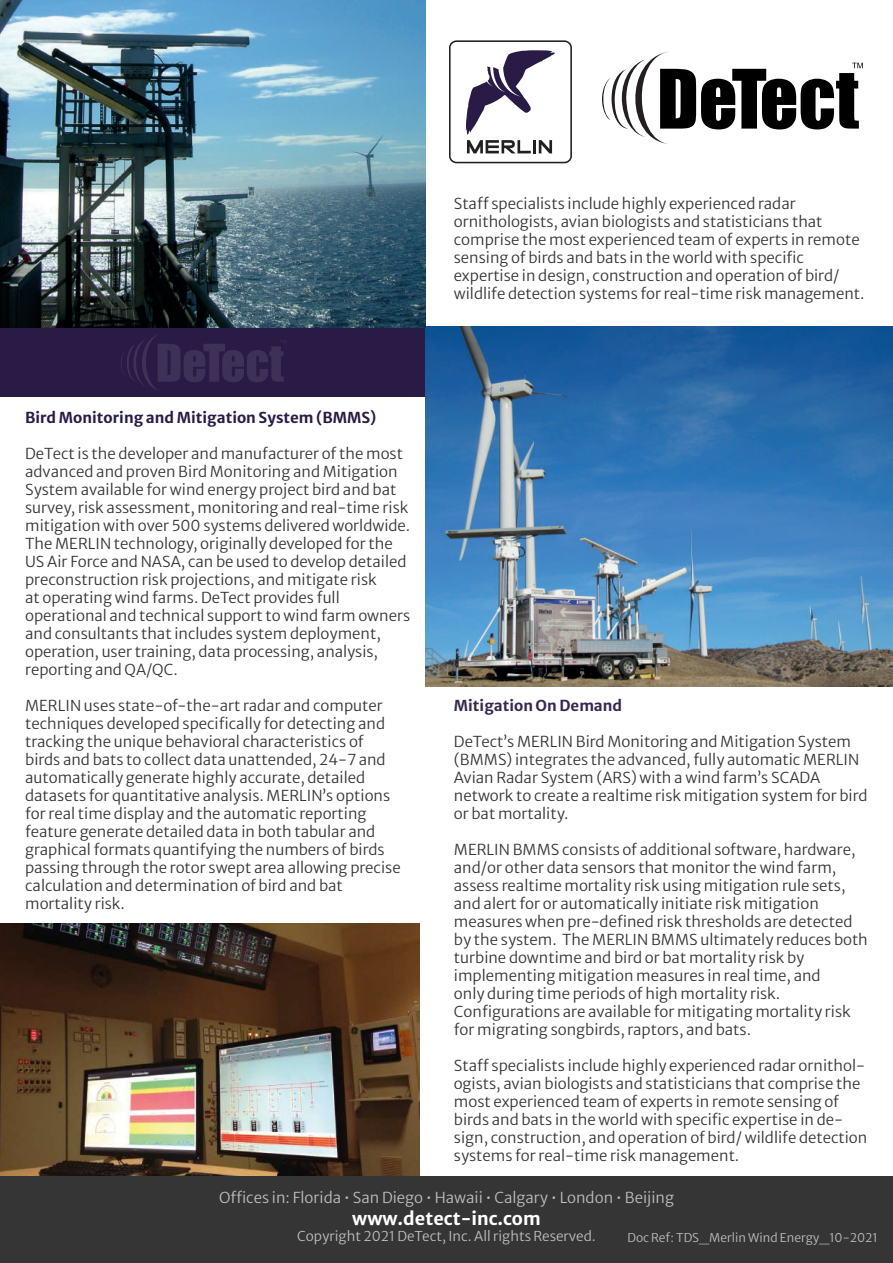
<style>
.page{position:relative;width:893px;height:1263px;background:#fff}
.page>*{position:absolute;margin:0;border:0;box-sizing:border-box;transform-origin:0 0}
.t1{font:700 18px "Merriweather Sans";color:#fff}
.t2{font:300 15px/18px "Merriweather Sans";color:#363536}
.t3{font:300 15px "Merriweather Sans";color:#bdbebf}
.t4{font:700 15px "Merriweather Sans";color:#2a1b46}
.t5{font:700 15px "Merriweather Sans";color:#382851}
.t6{font:300 13.5px "Merriweather Sans";color:#bdbebf}
.t7{font:300 12px "Merriweather Sans";color:#bdbebf}
</style>
<div class="page">
<div style="left:0;top:324px;width:425px;height:73px;background:#2a1b46"></div>
<img style="left:425px;top:326px;width:468px;height:360px">
<img style="left:0;top:924px;width:420px;height:252px">
<img style="left:0;top:0;width:425px;height:327px">
<svg style="left:121px;top:335px;width:164px;height:55px"></svg>
<svg style="left:602px;top:52px;width:261px;height:92px"></svg>
<svg style="left:449px;top:40px;width:123px;height:123px"></svg>
<div style="left:0;top:1176px;width:893px;height:87px;background:#363536"></div>
<p class="t2" style="left:454px;top:193px;width:412px">Staff specialists include highly experienced radar ornithologists, avian biologists and statisticians that comprise the most experienced team of experts in remote sensing of birds and bats in the world with specific expertise in design, construction and operation of bird/ wildlife detection systems for real-time risk management.</p>
<p class="t4" style="left:25px;top:404px;width:353px">Bird Monitoring and Mitigation System (BMMS)</p>
<p class="t2" style="left:25px;top:443px;width:387px">DeTect is the developer and manufacturer of the most advanced and proven Bird Monitoring and Mitigation System available for wind energy project bird and bat survey, risk assessment, monitoring and real-time risk mitigation with over 500 systems delivered worldwide.<br>The MERLIN technology, originally developed for the US Air Force and NASA, can be used to develop detailed preconstruction risk projections, and mitigate risk<br>at operating wind farms. DeTect provides full operational and technical support to wind farm owners and consultants that includes system deployment, operation, user training, data processing, analysis, reporting and QA/QC.</p>
<p class="t2" style="left:25px;top:695px;width:377px">MERLIN uses state-of-the-art radar and computer techniques developed specifically for detecting and tracking the unique behavioral characteristics of birds and bats to collect data unattended, 24-7 and automatically generate highly accurate, detailed datasets for quantitative analysis. MERLIN’s options for real time display and the automatic reporting feature generate detailed data in both tabular and graphical formats quantifying the numbers of birds passing through the rotor swept area allowing precise calculation and determination of bird and bat mortality risk.</p>
<p class="t5" style="left:454px;top:693px;width:170px">Mitigation On Demand</p>
<p class="t2" style="left:454px;top:731px;width:415px">DeTect’s MERLIN Bird Monitoring and Mitigation System (BMMS) integrates the advanced, fully automatic MERLIN Avian Radar System (ARS) with a wind farm’s SCADA network to create a realtime risk mitigation system for bird or bat mortality.</p>
<p class="t2" style="left:454px;top:839px;width:415px">MERLIN BMMS consists of additional software, hardware, and/or other data sensors that monitor the wind farm, assess realtime mortality risk using mitigation rule sets, and alert for or automatically initiate risk mitigation measures when pre-defined risk thresholds are detected by the system. The MERLIN BMMS ultimately reduces both turbine downtime and bird or bat mortality risk by implementing mitigation measures in real time, and<br>only during time periods of high mortality risk.<br>Configurations are available for mitigating mortality risk for migrating songbirds, raptors, and bats.</p>
<p class="t2" style="left:454px;top:1055px;width:415px">Staff specialists include highly experienced radar ornithol&shy;ogists, avian biologists and statisticians that comprise the most experienced team of experts in remote sensing of birds and bats in the world with specific expertise in de&shy;sign, construction, and operation of bird/ wildlife detection systems for real-time risk management.</p>
<p class="t3" style="left:219px;top:1185px;width:456px">Offices in: Florida • San Diego • Hawaii • Calgary • London • Beijing</p>
<p class="t1" style="left:352px;top:1203px;width:190px">www.detect-inc.com</p>
<p class="t6" style="left:297px;top:1224px;width:300px">Copyright 2021 DeTect, Inc. All rights Reserved.</p>
<p class="t7" style="left:627px;top:1227px;width:252px">Doc Ref: TDS_Merlin Wind Energy_10-2021</p>
</div>
